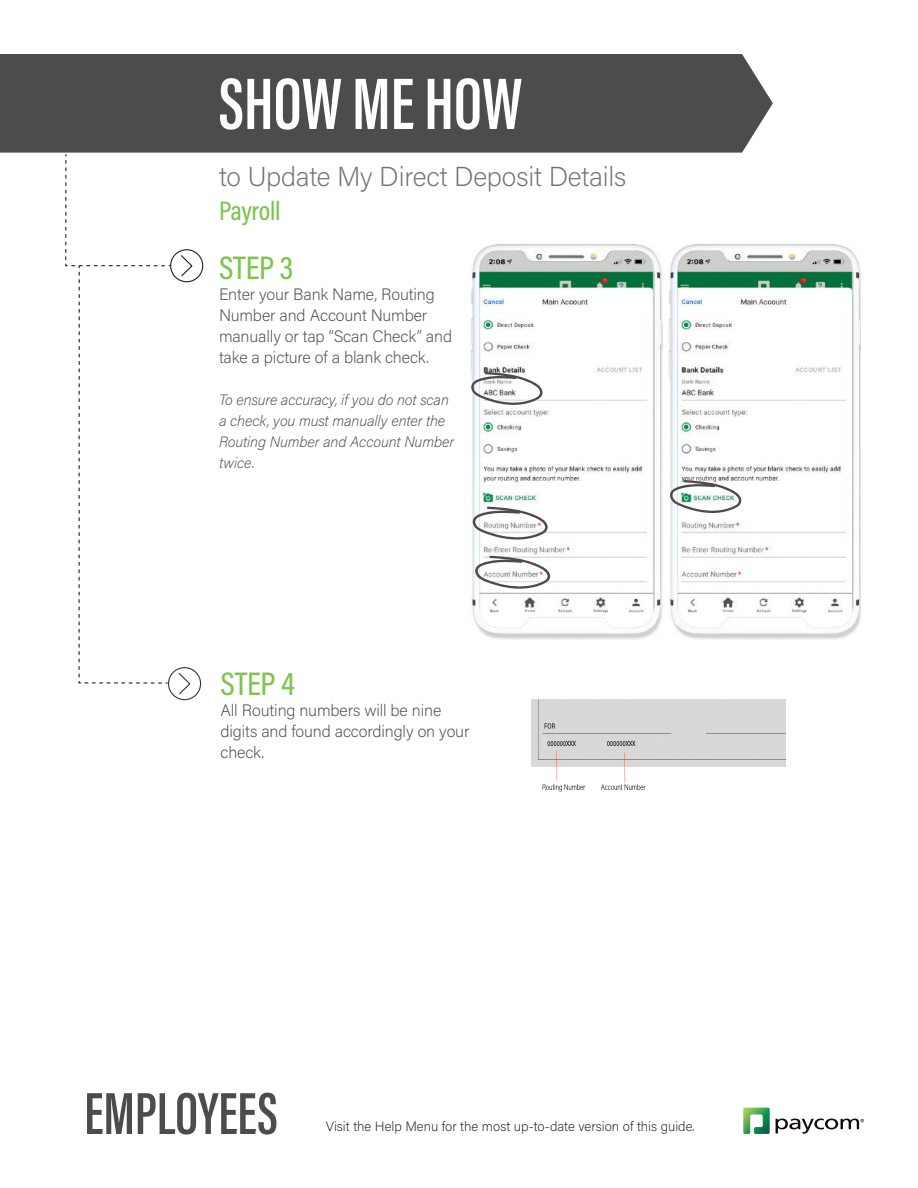
<style>
.page{position:relative;width:918px;height:1188px;background:#fff}
.page>*{position:absolute;margin:0;border:0;box-sizing:border-box;transform-origin:0 0}
.t1{font:600 75px "Acumin Pro Extra Cond";color:#fff}
.t2{font:600 61.05px "Acumin Pro Extra Cond";color:#4e4b4c}
.t3{font:500 33px "Acumin Pro Cond";letter-spacing:-.005em;color:#7ec44f}
.t4{font:200 27.3px "Acumin Pro";letter-spacing:-.01em;color:#737274}
.t5{font:500 27px "Acumin Pro Cond";letter-spacing:-.015em;color:#7ec44f}
.t6{font:200 16.5px/21px "Acumin Pro";letter-spacing:-.01em;color:#4e4b4c}
.t7{font:italic 200 15px/21px "Acumin Pro";letter-spacing:-.01em;color:#4e4b4c}
.t8{font:200 13.5px "Acumin Pro";color:#241f1f}
</style>
<div class="page">
<div style="left:0;top:54px;width:773px;height:99px;background:#4e4b4c"></div>
<svg style="left:743px;top:1108px;width:27px;height:26px"></svg>
<svg style="left:776px;top:1119px;width:88px;height:15px"></svg>
<img style="left:471px;top:245px;width:192px;height:395px">
<svg style="left:65px;top:154px;width:107px;height:530px"></svg>
<div style="left:170px;top:249px;width:33px;height:33px;border:1px solid #241f1f;border-radius:50%"></div>
<svg style="left:181px;top:255px;width:12px;height:22px"></svg>
<div style="left:169px;top:668px;width:32px;height:32px;background:#fff;border-radius:50%"></div>
<div style="left:168px;top:667px;width:33px;height:33px;border:1px solid #393535;border-radius:50%"></div>
<svg style="left:178px;top:673px;width:13px;height:22px"></svg>
<img style="left:531px;top:700px;width:254px;height:92px">
<img style="left:669px;top:245px;width:192px;height:395px">
<svg style="left:470px;top:372px;width:74px;height:35px"></svg>
<svg style="left:471px;top:507px;width:78px;height:34px"></svg>
<svg style="left:669px;top:480px;width:73px;height:35px"></svg>
<svg style="left:474px;top:556px;width:77px;height:34px"></svg>
<h1 class="t1" style="left:219px;top:58px;width:305px">SHOW ME HOW</h1>
<h3 class="t4" style="left:219px;top:158px;width:409px">to Update My Direct Deposit Details</h3>
<h3 class="t5" style="left:219px;top:193px;width:63px">Payroll</h3>
<h3 class="t3" style="left:219px;top:247px;width:76px">STEP 3</h3>
<p class="t6" style="left:219px;top:284px;width:235px">Enter your Bank Name, Routing<br>Number and Account Number manually or tap “Scan Check” and take a picture of a blank check.</p>
<p class="t7" style="left:219px;top:389px;width:237px">To ensure accuracy, if you do not scan a check, you must manually enter the<br>Routing Number and Account Number twice.</p>
<h3 class="t3" style="left:220px;top:662px;width:76px">STEP 4</h3>
<p class="t6" style="left:220px;top:699px;width:250px">All Routing numbers will be nine digits and found accordingly on your check.</p>
<h2 class="t2" style="left:84px;top:1076px;width:195px">EMPLOYEES</h2>
<p class="t8" style="left:326px;top:1117px;width:370px">Visit the Help Menu for the most up-to-date version of this guide.</p>
</div>
